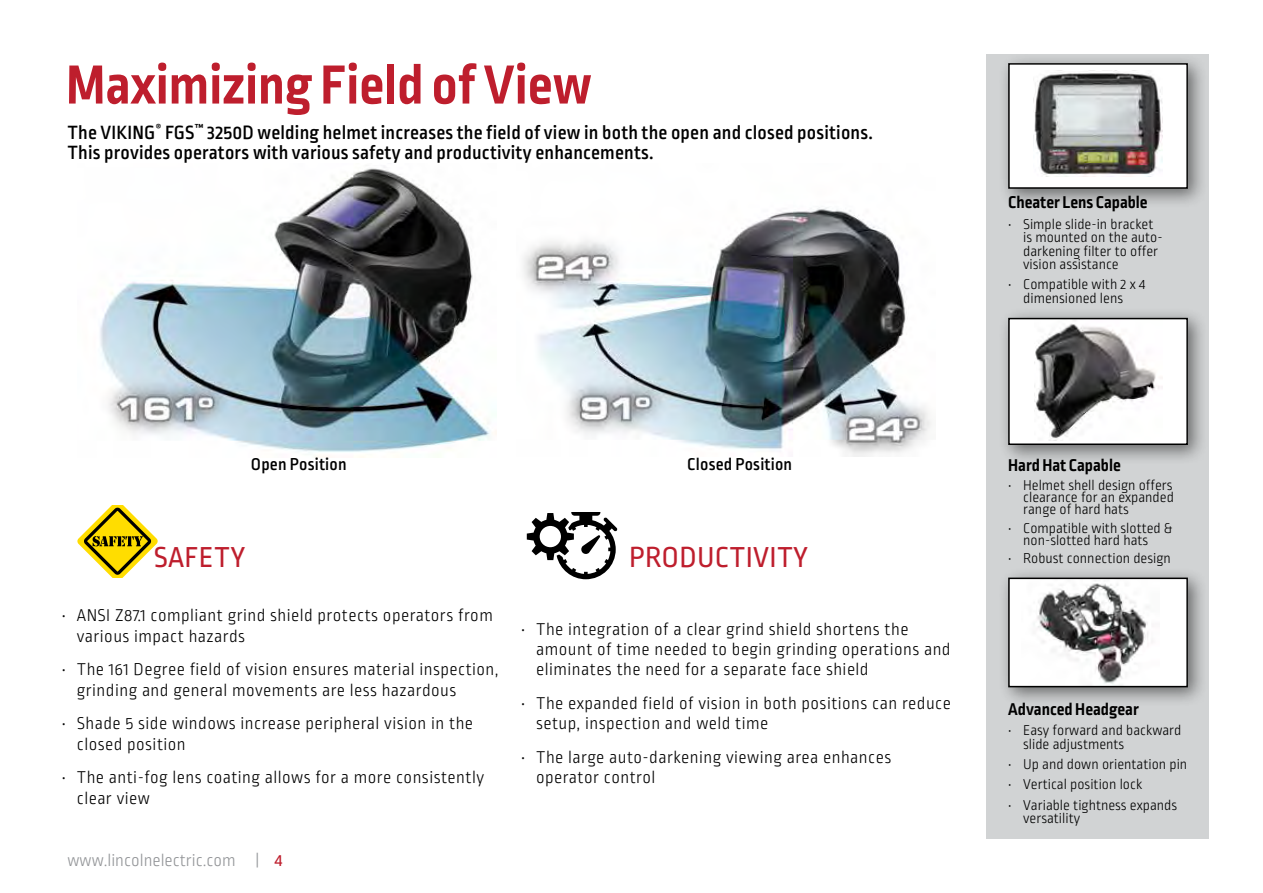
<style>
.page{position:relative;width:1263px;height:893px;background:#fff}
.page>*{position:absolute;margin:0;border:0;box-sizing:border-box;transform-origin:0 0}
.t1{font:700 58.05px "Ropa Sans Pro";color:#be1e2d}
.t2{font:30.45px "Ropa Sans Pro";letter-spacing:.01em;color:#be1e2d}
.t3{font:500 20.25px/20.2px "Ropa Sans Pro";letter-spacing:.01em;color:#000}
.t4{font:300 18px/20.2px "Ropa Sans Pro";letter-spacing:.025em;color:#000}
.t5{font:700 18px "Ropa Sans Pro";color:#000}
.t6{font:500 18px "Ropa Sans Pro";letter-spacing:.01em;color:#000}
.t7{font:300 18px "Ropa Sans Pro";color:#939598}
.t8{font:300 15px/13.5px "Ropa Sans Pro";color:#000}
.s1{font-weight:400;color:#be1e2d}
</style>
<div class="page">
<div style="left:986px;top:54px;width:223px;height:785px;background:#d1d3d4"></div>
<div style="left:998px;top:308px;width:210px;height:157px;background:#000;opacity:.5"></div>
<div style="left:1009px;top:319px;width:178px;height:125px;background:#fff"></div>
<img style="left:1034px;top:324px;width:128px;height:117px">
<div style="left:1008px;top:318px;width:180px;height:127px;border:2px solid #000"></div>
<div style="left:998px;top:53px;width:210px;height:156px;background:#000;opacity:.5"></div>
<div style="left:1009px;top:64px;width:178px;height:124px;background:#fff"></div>
<img style="left:1033px;top:70px;width:129px;height:107px">
<div style="left:1008px;top:63px;width:180px;height:126px;border:2px solid #000"></div>
<div style="left:998px;top:567px;width:210px;height:140px;background:#000;opacity:.5"></div>
<div style="left:1009px;top:578px;width:178px;height:109px;background:#fff"></div>
<img style="left:1033px;top:583px;width:120px;height:101px">
<div style="left:1008px;top:578px;width:180px;height:109px;border:2px solid #000"></div>
<img style="left:100px;top:166px;width:397px;height:291px">
<img style="left:523px;top:207px;width:409px;height:250px">
<svg style="left:77px;top:505px;width:81px;height:72px"></svg>
<svg style="left:527px;top:512px;width:90px;height:67px"></svg>
<h1 class="t1" style="left:66px;top:52px;width:527px">Maximizing Field of View</h1>
<p class="t3" style="left:67px;top:123px;width:807px">The VIKING<sup>®</sup> FGS<sup>™</sup> 3250D welding helmet increases the field of view in both the open and closed positions.<br>This provides operators with various safety and productivity enhancements.</p>
<p class="t5" style="left:1008px;top:192px;width:141px">Cheater Lens Capable</p>
<p class="t8" style="left:1023px;top:218px;width:141px;text-indent:-15px">• Simple slide-in bracket is mounted on the auto&shy;darkening filter to offer vision assistance</p>
<p class="t8" style="left:1008px;top:279px;width:138px;text-align:center">• Compatible with 2 x 4 dimensioned lens</p>
<p class="t6" style="left:251px;top:454px;width:97px">Open Position</p>
<p class="t6" style="left:687px;top:454px;width:106px">Closed Position</p>
<h2 class="t2" style="left:154px;top:541px;width:93px">SAFETY</h2>
<p class="t4" style="left:77px;top:607px;width:418px;text-indent:-15px">• ANSI Z87.1 compliant grind shield protects operators from various impact hazards</p>
<p class="t4" style="left:77px;top:661px;width:423px;text-indent:-15px">• The 161 Degree field of vision ensures material inspection, grinding and general movements are less hazardous</p>
<p class="t4" style="left:77px;top:715px;width:398px;text-indent:-15px">• Shade 5 side windows increase peripheral vision in the closed position</p>
<p class="t4" style="left:77px;top:769px;width:409px;text-indent:-15px">• The anti-fog lens coating allows for a more consistently clear view</p>
<p class="t7" style="left:68px;top:851px;width:216px">www.lincolnelectric.com | <span class="s1">4</span></p>
<h2 class="t2" style="left:629px;top:541px;width:181px">PRODUCTIVITY</h2>
<p class="t4" style="left:536px;top:620px;width:416px;text-indent:-15px">• The integration of a clear grind shield shortens the amount of time needed to begin grinding operations and eliminates the need for a separate face shield</p>
<p class="t4" style="left:536px;top:694px;width:416px;text-indent:-15px">• The expanded field of vision in both positions can reduce setup, inspection and weld time</p>
<p class="t4" style="left:536px;top:748px;width:357px;text-indent:-15px">• The large auto-darkening viewing area enhances operator control</p>
<p class="t5" style="left:1008px;top:455px;width:114px">Hard Hat Capable</p>
<p class="t8" style="left:1023px;top:480px;width:152px;line-height:12px;text-align:justify;text-indent:-15px">• Helmet shell design offers clearance for an expanded range of hard hats</p>
<p class="t8" style="left:1008px;top:523px;width:165px;line-height:12px;text-align:center">• Compatible with slotted &amp; non-slotted hard hats</p>
<p class="t8" style="left:1008px;top:553px;width:164px">• Robust connection design</p>
<p class="t5" style="left:1008px;top:699px;width:132px">Advanced Headgear</p>
<p class="t8" style="left:1023px;top:725px;width:160px;text-indent:-15px">• Easy forward and backward slide adjustments</p>
<p class="t8" style="left:1008px;top:758px;width:181px">• Up and down orientation pin</p>
<p class="t8" style="left:1008px;top:779px;width:135px">• Vertical position lock</p>
<p class="t8" style="left:1023px;top:799px;width:155px;text-indent:-15px">• Variable tightness expands versatility</p>
</div>
